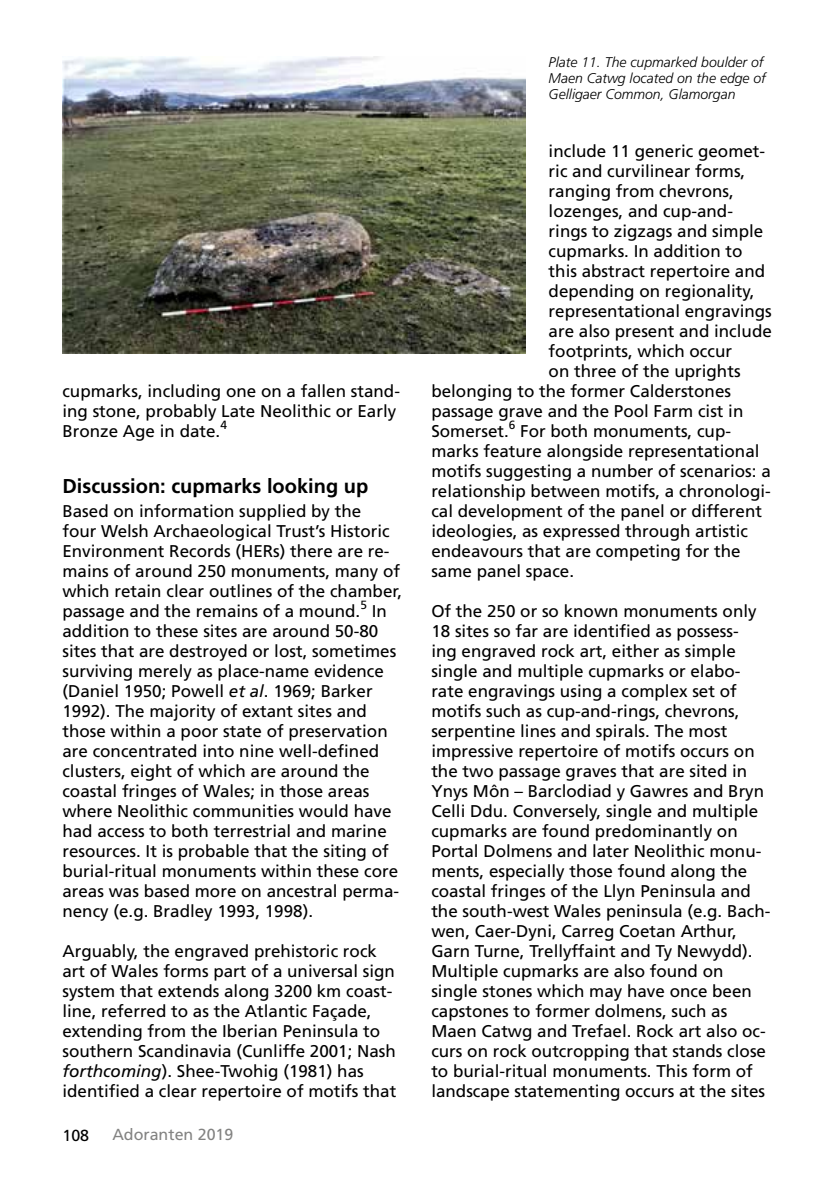
<style>
.page{position:relative;width:840px;height:1191px;background:#fff}
.page>*{position:absolute;margin:0;border:0;box-sizing:border-box;transform-origin:0 0}
.t1{font:700 20px "Frutiger";color:#000}
.t2{font:17px/20px "Frutiger";color:#000}
.t3{font:16px "Frutiger";color:#838382}
.t4{font:16px "Frutiger";color:#000}
.t5{font:italic 300 14px/16px "Frutiger";color:#000}
.s1{font-style:italic}
</style>
<div class="page">
<img style="left:62px;top:57px;width:463px;height:296px">
<p class="t2" style="left:62px;top:381px;width:339px">cupmarks, including one on a fallen stand&shy;ing stone, probably Late Neolithic or Early<br>Bronze Age in date.<sup>4</sup></p>
<p class="t1" style="left:62px;top:474px;width:307px">Discussion: cupmarks looking up</p>
<p class="t2" style="left:62px;top:501px;width:341px">Based on information supplied by the<br>four Welsh Archaeological Trust’s Historic Environment Records (HERs) there are re&shy;mains of around 250 monuments, many of which retain clear outlines of the chamber, passage and the remains of a mound.<sup>5</sup> In addition to these sites are around 50-80 sites that are destroyed or lost, sometimes surviving merely as place-name evidence (Daniel 1950; Powell <span class="s1">et al</span>. 1969; Barker 1992). The majority of extant sites and those within a poor state of preservation are concentrated into nine well-defined clusters, eight of which are around the coastal fringes of Wales; in those areas where Neolithic communities would have had access to both terrestrial and marine resources. It is probable that the siting of burial-ritual monuments within these core areas was based more on ancestral perma&shy;nency (e.g. Bradley 1993, 1998).</p>
<p class="t2" style="left:62px;top:941px;width:335px">Arguably, the engraved prehistoric rock art of Wales forms part of a universal sign system that extends along 3200 km coast&shy;line, referred to as the Atlantic Façade, extending from the Iberian Peninsula to southern Scandinavia (Cunliffe 2001; Nash <span class="s1">forthcoming</span>). Shee-Twohig (1981) has identified a clear repertoire of motifs that</p>
<p class="t4" style="left:62px;top:1125px;width:28px">108</p>
<p class="t3" style="left:112px;top:1124px;width:122px">Adoranten 2019</p>
<p class="t5" style="left:548px;top:55px;width:219px">Plate 11. The cupmarked boulder of<br>Maen Catwg located on the edge of<br>Gelligaer Common, Glamorgan</p>
<p class="t2" style="left:548px;top:141px;width:218px">include 11 generic geomet-</p>
<p class="t2" style="left:548px;top:161px;width:198px">ric and curvilinear forms,</p>
<p class="t2" style="left:548px;top:181px;width:187px">ranging from chevrons,</p>
<p class="t2" style="left:548px;top:201px;width:186px">lozenges, and cup-and-</p>
<p class="t2" style="left:548px;top:221px;width:216px">rings to zigzags and simple</p>
<p class="t2" style="left:548px;top:241px;width:195px">cupmarks. In addition to</p>
<p class="t2" style="left:548px;top:261px;width:218px">this abstract repertoire and</p>
<p class="t2" style="left:548px;top:281px;width:207px">depending on regionality,</p>
<p class="t2" style="left:548px;top:301px;width:224px">representational engravings</p>
<p class="t2" style="left:548px;top:321px;width:224px">are also present and include</p>
<p class="t2" style="left:548px;top:341px;width:185px">footprints, which occur</p>
<p class="t2" style="left:548px;top:361px;width:193px">on three of the uprights</p>
<p class="t2" style="left:431px;top:381px;width:301px">belonging to the former Calderstones</p>
<p class="t2" style="left:431px;top:401px;width:313px">passage grave and the Pool Farm cist in</p>
<p class="t2" style="left:431px;top:421px;width:301px">Somerset.<sup>6</sup> For both monuments, cup-</p>
<p class="t2" style="left:431px;top:441px;width:329px">marks feature alongside representational</p>
<p class="t2" style="left:431px;top:461px;width:341px">motifs suggesting a number of scenarios: a</p>
<p class="t2" style="left:431px;top:481px;width:341px">relationship between motifs, a chronologi-</p>
<p class="t2" style="left:431px;top:501px;width:332px">cal development of the panel or different</p>
<p class="t2" style="left:431px;top:521px;width:318px">ideologies, as expressed through artistic</p>
<p class="t2" style="left:431px;top:541px;width:310px">endeavours that are competing for the</p>
<p class="t2" style="left:431px;top:561px;width:144px">same panel space.</p>
<p class="t2" style="left:431px;top:601px;width:340px">Of the 250 or so known monuments only 18 sites so far are identified as possess-<br>ing engraved rock art, either as simple single and multiple cupmarks or elabo&shy;rate engravings using a complex set of motifs such as cup-and-rings, chevrons, serpentine lines and spirals. The most impressive repertoire of motifs occurs on the two passage graves that are sited in Ynys Môn – Barclodiad y Gawres and Bryn Celli Ddu. Conversely, single and multiple cupmarks are found predominantly on Portal Dolmens and later Neolithic monu&shy;ments, especially those found along the coastal fringes of the Llyn Peninsula and the south-west Wales peninsula (e.g. Bach&shy;wen, Caer-Dyni, Carreg Coetan Arthur, Garn Turne, Trellyffaint and Ty Newydd).<br>Multiple cupmarks are also found on single stones which may have once been capstones to former dolmens, such as Maen Catwg and Trefael. Rock art also oc&shy;curs on rock outcropping that stands close to burial-ritual monuments. This form of landscape statementing occurs at the sites</p>
</div>
